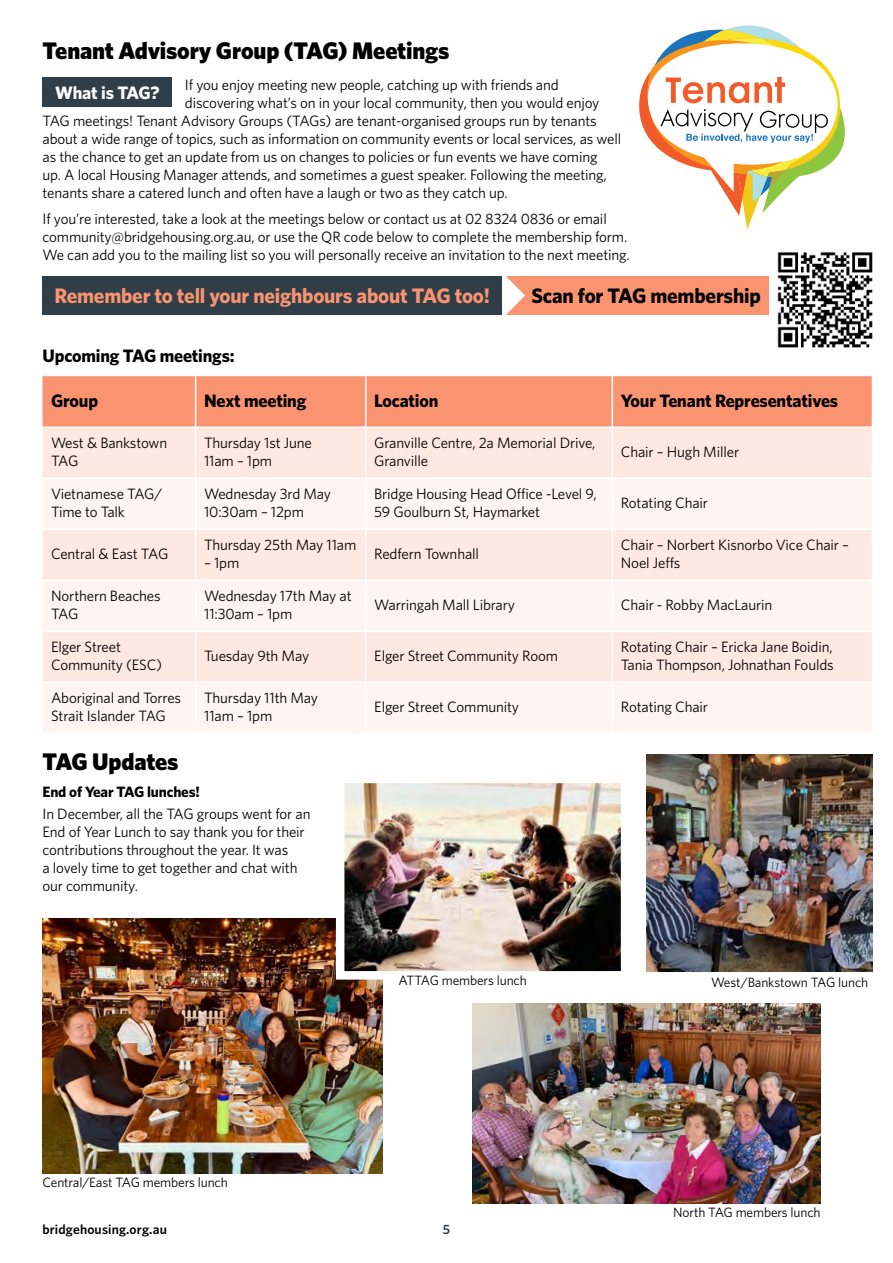
<style>
.page{position:relative;width:893px;height:1263px;background:#fff}
.page>*{position:absolute;margin:0;border:0;box-sizing:border-box;transform-origin:0 0}
.t1{font:900 24px "Whitney";letter-spacing:-.01em;color:#000}
.t2{font:700 21px "Whitney";letter-spacing:-.01em;color:#fa9370}
.t3{font:700 21px "Whitney";letter-spacing:-.01em;color:#000}
.t4{font:700 18px "Whitney";letter-spacing:-.01em;color:#000}
.t5{font:700 18px "Whitney";letter-spacing:-.01em;color:#fff}
.t6{font:15px/18px "Whitney";letter-spacing:-.01em;color:#000}
.t7{font:700 15px "Whitney";letter-spacing:-.01em;color:#000}
.t8{font:13.5px "Whitney";letter-spacing:-.01em;color:#000}
.t9{font:600 13.5px "Whitney";letter-spacing:.01em;color:#000}
.t10{font:600 13.5px "Whitney";color:#303e49}
</style>
<div class="page">
<div style="left:43px;top:376px;width:829px;height:50px;background:#fa9370"></div>
<div style="left:43px;top:428px;width:829px;height:49px;background:#fee9e2"></div>
<svg style="left:43px;top:479px;width:829px;height:253px;fill:#fef4f1"></svg>
<hr style="left:195px;top:376px;width:1px;height:50px;background:#fff">
<hr style="left:365px;top:376px;width:1px;height:50px;background:#fff">
<hr style="left:612px;top:376px;width:1px;height:50px;background:#fff">
<hr style="left:195px;top:428px;width:1px;height:49px;background:#fff">
<hr style="left:365px;top:428px;width:1px;height:49px;background:#fff">
<hr style="left:612px;top:428px;width:1px;height:49px;background:#fff">
<hr style="left:195px;top:479px;width:1px;height:49px;background:#fff">
<hr style="left:365px;top:479px;width:1px;height:49px;background:#fff">
<hr style="left:612px;top:479px;width:1px;height:49px;background:#fff">
<hr style="left:43px;top:528px;width:153px;height:2px;background:#fff">
<hr style="left:196px;top:528px;width:170px;height:2px;background:#fff">
<hr style="left:195px;top:530px;width:1px;height:50px;background:#fff">
<hr style="left:366px;top:528px;width:246px;height:2px;background:#fff">
<hr style="left:365px;top:530px;width:1px;height:50px;background:#fff">
<hr style="left:612px;top:528px;width:260px;height:2px;background:#fff">
<hr style="left:612px;top:530px;width:1px;height:50px;background:#fff">
<hr style="left:43px;top:580px;width:153px;height:1px;background:#fff">
<hr style="left:196px;top:580px;width:170px;height:1px;background:#fff">
<hr style="left:195px;top:581px;width:1px;height:50px;background:#fff">
<hr style="left:366px;top:580px;width:246px;height:1px;background:#fff">
<hr style="left:365px;top:581px;width:1px;height:50px;background:#fff">
<hr style="left:612px;top:580px;width:260px;height:1px;background:#fff">
<hr style="left:612px;top:581px;width:1px;height:50px;background:#fff">
<hr style="left:43px;top:631px;width:153px;height:1px;background:#fff">
<hr style="left:196px;top:631px;width:170px;height:1px;background:#fff">
<hr style="left:195px;top:632px;width:1px;height:50px;background:#fff">
<hr style="left:366px;top:631px;width:246px;height:1px;background:#fff">
<hr style="left:365px;top:632px;width:1px;height:50px;background:#fff">
<hr style="left:612px;top:631px;width:260px;height:1px;background:#fff">
<hr style="left:612px;top:632px;width:1px;height:50px;background:#fff">
<hr style="left:43px;top:682px;width:153px;height:1px;background:#fff">
<hr style="left:196px;top:682px;width:170px;height:1px;background:#fff">
<hr style="left:195px;top:683px;width:1px;height:50px;background:#fff">
<hr style="left:366px;top:682px;width:246px;height:1px;background:#fff">
<hr style="left:365px;top:683px;width:1px;height:50px;background:#fff">
<hr style="left:612px;top:682px;width:260px;height:1px;background:#fff">
<hr style="left:612px;top:683px;width:1px;height:50px;background:#fff">
<div style="left:43px;top:276px;width:459px;height:39px;background:#303e49"></div>
<div style="left:506px;top:276px;width:359px;height:39px;background:#fa9370"></div>
<div style="left:43px;top:78px;width:129px;height:29px;background:#303e49"></div>
<svg style="left:639px;top:26px;width:206px;height:204px"></svg>
<img style="left:770px;top:251px;width:103px;height:97px">
<svg style="left:506px;top:276px;width:19px;height:39px"></svg>
<img style="left:43px;top:918px;width:339px;height:256px">
<img style="left:472px;top:1003px;width:349px;height:200px">
<img style="left:332px;top:783px;width:289px;height:201px">
<img style="left:647px;top:755px;width:225px;height:217px">
<h1 class="t1" style="left:43px;top:36px;width:408px">Tenant Advisory Group (TAG) Meetings</h1>
<p class="t6" style="left:185px;top:75px;width:375px">If you enjoy meeting new people, catching up with friends and</p>
<p class="t6" style="left:185px;top:93px;width:416px">discovering what’s on in your local community, then you would enjoy</p>
<p class="t6" style="left:43px;top:111px;width:556px">TAG meetings! Tenant Advisory Groups (TAGs) are tenant-organised groups run by tenants</p>
<p class="t6" style="left:43px;top:129px;width:580px">about a wide range of topics, such as information on community events or local services, as well</p>
<p class="t6" style="left:43px;top:147px;width:556px">as the chance to get an update from us on changes to policies or fun events we have coming</p>
<p class="t6" style="left:43px;top:165px;width:566px">up. A local Housing Manager attends, and sometimes a guest speaker. Following the meeting,</p>
<p class="t6" style="left:43px;top:183px;width:467px">tenants share a catered lunch and often have a laugh or two as they catch up.</p>
<p class="t6" style="left:43px;top:209px;width:589px">If you’re interested, take a look at the meetings below or contact us at 02 8324 0836 or email community@bridgehousing.org.au, or use the QR code below to complete the membership form.<br>We can add you to the mailing list so you will personally receive an invitation to the next meeting.</p>
<p class="t5" style="left:55px;top:82px;width:106px">What is TAG?</p>
<h2 class="t2" style="left:54px;top:283px;width:437px">Remember to tell your neighbours about TAG too!</h2>
<h2 class="t3" style="left:531px;top:283px;width:231px">Scan for TAG membership</h2>
<p class="t4" style="left:43px;top:345px;width:194px">Upcoming TAG meetings:</p>
<p class="t4" style="left:51px;top:390px;width:49px">Group</p>
<p class="t4" style="left:204px;top:390px;width:104px">Next meeting</p>
<p class="t4" style="left:374px;top:390px;width:66px">Location</p>
<p class="t4" style="left:621px;top:390px;width:219px">Your Tenant Representatives</p>
<p class="t6" style="left:51px;top:433px;width:118px">West &amp; Bankstown<br>TAG</p>
<p class="t6" style="left:204px;top:433px;width:109px">Thursday 1st June<br>11am – 1pm</p>
<p class="t6" style="left:374px;top:433px;width:223px">Granville Centre, 2a Memorial Drive,<br>Granville</p>
<p class="t6" style="left:621px;top:442px;width:120px">Chair – Hugh Miller</p>
<p class="t6" style="left:51px;top:485px;width:113px">Vietnamese TAG/<br>Time to Talk</p>
<p class="t6" style="left:204px;top:485px;width:129px">Wednesday 3rd May<br>10:30am – 12pm</p>
<p class="t6" style="left:374px;top:485px;width:224px">Bridge Housing Head Office -Level 9,<br>59 Goulburn St, Haymarket</p>
<p class="t6" style="left:621px;top:494px;width:89px">Rotating Chair</p>
<p class="t6" style="left:51px;top:545px;width:119px">Central &amp; East TAG</p>
<p class="t6" style="left:204px;top:536px;width:154px">Thursday 25th May 11am</p>
<p class="t6" style="left:204px;top:554px;width:37px">– 1pm</p>
<p class="t6" style="left:374px;top:545px;width:106px">Redfern Townhall</p>
<p class="t6" style="left:621px;top:536px;width:230px">Chair – Norbert Kisnorbo Vice Chair –<br>Noel Jeffs</p>
<p class="t6" style="left:51px;top:587px;width:111px">Northern Beaches<br>TAG</p>
<p class="t6" style="left:204px;top:587px;width:149px">Wednesday 17th May at<br>11:30am – 1pm</p>
<p class="t6" style="left:374px;top:596px;width:142px">Warringah Mall Library</p>
<p class="t6" style="left:621px;top:596px;width:153px">Chair - Robby MacLaurin</p>
<p class="t6" style="left:51px;top:638px;width:113px">Elger Street<br>Community (ESC)</p>
<p class="t6" style="left:204px;top:647px;width:107px">Tuesday 9th May</p>
<p class="t6" style="left:374px;top:647px;width:185px">Elger Street Community Room</p>
<p class="t6" style="left:621px;top:638px;width:214px">Rotating Chair – Ericka Jane Boidin,<br>Tania Thompson, Johnathan Foulds</p>
<p class="t6" style="left:51px;top:689px;width:132px">Aboriginal and Torres<br>Strait Islander TAG</p>
<p class="t6" style="left:204px;top:689px;width:115px">Thursday 11th May<br>11am – 1pm</p>
<p class="t6" style="left:374px;top:698px;width:146px">Elger Street Community</p>
<p class="t6" style="left:621px;top:698px;width:89px">Rotating Chair</p>
<h1 class="t1" style="left:43px;top:747px;width:138px">TAG Updates</h1>
<p class="t7" style="left:43px;top:782px;width:159px">End of Year TAG lunches!</p>
<p class="t6" style="left:43px;top:804px;width:270px">In December, all the TAG groups went for an End of Year Lunch to say thank you for their contributions throughout the year. It was<br>a lovely time to get together and chat with our community.</p>
<p class="t8" style="left:43px;top:1175px;width:187px">Central/East TAG members lunch</p>
<p class="t8" style="left:399px;top:972px;width:130px">ATTAG members lunch</p>
<p class="t8" style="left:711px;top:975px;width:159px">West/Bankstown TAG lunch</p>
<p class="t8" style="left:673px;top:1204px;width:149px">North TAG members lunch</p>
<p class="t9" style="left:43px;top:1221px;width:126px">bridgehousing.org.au</p>
<p class="t10" style="left:443px;top:1221px;width:9px">5</p>
</div>
